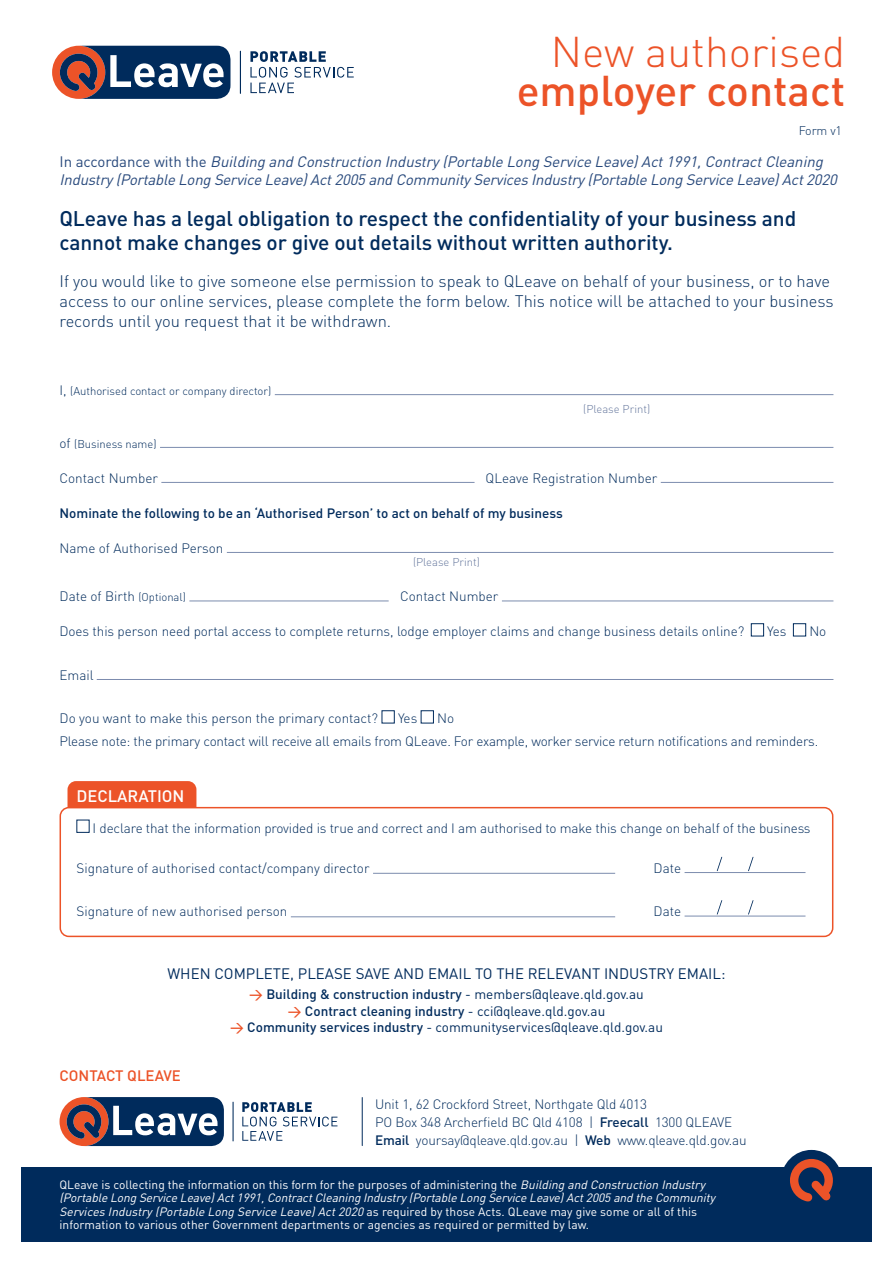
<style>
.page{position:relative;width:893px;height:1263px;background:#fff}
.page>*{position:absolute;margin:0;border:0;box-sizing:border-box;transform-origin:0 0}
.t1{font:500 42.45px "DIN";color:#ec5328}
.t2{font:300 42.45px "DIN";color:#ec5328}
.t3{font:500 21px/24px "DIN";letter-spacing:-.005em;color:#002b5c}
.t4{font:300 16.5px/20.2px "DIN";color:#002b5c}
.t5{font:500 16.5px "DIN";color:#fff}
.t6{font:italic 15px/18.8px "DIN";color:#28497c}
.t7{font:15px "DIN";color:#002b5c}
.t8{font:500 15px "DIN";color:#ec5328}
.t9{font:300 13.5px/18px "DIN";letter-spacing:-.01em;color:#002b5c}
.t10{font:13.5px/16.5px "DIN";color:#002b5c;text-align:center}
.t11{font:500 13.5px "DIN";color:#002b5c}
.t12{font:300 12.3px "DIN";letter-spacing:-.01em;color:#002b5c}
.t13{font:12px/13.5px "DIN";color:#fff}
.t14{font:300 11.25px "DIN";color:#002b5c}
.t15{font:300 11.25px "DIN";color:#65779d}
.s1{font-style:normal}
.s2{font-size:13.5px}
.s3{font-size:11.25px}
.s4{font-weight:500;color:#ec5328}
.s5{font-weight:500}
.s6{font-style:italic}
</style>
<div class="page">
<div style="left:0;top:1167px;width:893px;height:96px;background:#002b5c"></div>
<div style="left:781px;top:1150px;width:61px;height:60px;background:#002b5c;border-radius:50%"></div>
<svg style="left:786px;top:1155px;width:52px;height:47px"></svg>
<svg style="left:242px;top:1102px;width:95px;height:39px"></svg>
<hr style="left:233px;top:1102px;width:1px;height:39px;background:#002b5c">
<svg style="left:60px;top:1097px;width:164px;height:49px"></svg>
<hr style="left:362px;top:1097px;width:1px;height:48px;background:#002b5c">
<svg style="left:250px;top:51px;width:104px;height:42px"></svg>
<hr style="left:240px;top:51px;width:1px;height:43px;background:#002b5c">
<svg style="left:52px;top:46px;width:178px;height:53px"></svg>
<div style="left:68px;top:781px;width:128px;height:44px;background:#ec5328;border-radius:9px"></div>
<div style="left:60px;top:808px;width:773px;height:128px;background:#fff;border-radius:9px"></div>
<div style="left:60px;top:807px;width:773px;height:130px;border:2px solid #ec5328;border-radius:9px"></div>
<hr style="left:275px;top:394px;width:558px;height:1px;background:#7c8cae">
<hr style="left:160px;top:447px;width:673px;height:1px;background:#7c8cae">
<hr style="left:161px;top:482px;width:314px;height:1px;background:#7c8cae">
<hr style="left:661px;top:482px;width:172px;height:1px;background:#7c8cae">
<hr style="left:227px;top:552px;width:606px;height:1px;background:#7c8cae">
<hr style="left:189px;top:601px;width:200px;height:1px;background:#7c8cae">
<hr style="left:502px;top:601px;width:331px;height:1px;background:#7c8cae">
<div style="left:751px;top:623px;width:13px;height:13px;border:1px solid #002b5c"></div>
<div style="left:793px;top:623px;width:13px;height:13px;border:1px solid #002b5c"></div>
<hr style="left:97px;top:679px;width:736px;height:1px;background:#7c8cae">
<div style="left:382px;top:710px;width:13px;height:13px;border:1px solid #002b5c"></div>
<div style="left:421px;top:710px;width:13px;height:13px;border:1px solid #002b5c"></div>
<div style="left:77px;top:820px;width:12px;height:13px;border:1px solid #002b5c"></div>
<hr style="left:373px;top:873px;width:242px;height:1px;background:#7c8cae">
<hr style="left:685px;top:872px;width:120px;height:1px;background:#7c8cae">
<hr style="left:291px;top:916px;width:324px;height:1px;background:#7c8cae">
<hr style="left:685px;top:916px;width:120px;height:1px;background:#7c8cae">
<svg style="left:717px;top:857px;width:5px;height:14px"></svg>
<svg style="left:748px;top:857px;width:5px;height:14px"></svg>
<svg style="left:717px;top:900px;width:5px;height:14px"></svg>
<svg style="left:748px;top:900px;width:5px;height:14px"></svg>
<div style="left:0;top:0;width:893px;height:1263px;border:21px solid #fff"></div>
<h1 class="t2" style="left:551px;top:25px;width:296px">New authorised</h1>
<h1 class="t1" style="left:517px;top:63px;width:330px">employer contact</h1>
<p class="t12" style="left:799px;top:123px;width:45px">Form v1</p>
<p class="t6" style="left:60px;top:152px;width:783px"><span class="s1">I n a c c o rd a n c e w i t h t h e</span> Building and Construction Industry(Portable Long Service Leave)Act1991,ContractCleaning<br>Industry(Portable Long Service Leave)Act2005 and CommunityServicesIndustry(Portable Long Service Leave)Act2020</p>
<h2 class="t3" style="left:60px;top:205px;width:738px">QLeave has a legal obligation to respect the confidentiality of your business and cannot make changes or give out details without written authority.</h2>
<p class="t4" style="left:60px;top:271px;width:775px">If you would like to give someone else permission to speak to QLeave on behalf of your business, or to have access to our online services, please complete the form below. This notice will be attached to your business records until you request that it be withdrawn.</p>
<p class="t14" style="left:60px;top:384px;width:213px"><span class="s2">I,</span> (Authorised contact or company director)</p>
<p class="t15" style="left:583px;top:402px;width:68px">(Please Print)</p>
<p class="t14" style="left:60px;top:437px;width:99px"><span class="s2">of</span> (Business name)</p>
<p class="t9" style="left:60px;top:469px;width:100px">Contact Number</p>
<p class="t9" style="left:486px;top:469px;width:173px">QLeave Registration Number</p>
<p class="t11" style="left:60px;top:504px;width:505px">Nominate the following to be an ‘Authorised Person’ to act on behalf of my business</p>
<p class="t9" style="left:60px;top:539px;width:165px">Name of Authorised Person</p>
<p class="t15" style="left:413px;top:555px;width:68px">(Please Print)</p>
<p class="t9" style="left:60px;top:587px;width:128px">Date of Birth <span class="s3">(Optional)</span></p>
<p class="t9" style="left:400px;top:587px;width:100px">Contact Number</p>
<p class="t9" style="left:60px;top:622px;width:686px">Does this person need portal access to complete returns, lodge employer claims and change business details online?</p>
<p class="t9" style="left:767px;top:622px;width:21px">Yes</p>
<p class="t9" style="left:809px;top:622px;width:19px">No</p>
<p class="t9" style="left:60px;top:666px;width:36px">Email</p>
<p class="t9" style="left:60px;top:709px;width:320px">Do you want to make this person the primary contact?</p>
<p class="t9" style="left:398px;top:709px;width:21px">Yes</p>
<p class="t9" style="left:60px;top:707px;width:760px;line-height:22.2px;text-indent:378px">No<br>Please note: the primary contact will receive all emails from QLeave. For example, worker service return notifications and reminders.</p>
<p class="t5" style="left:77px;top:785px;width:109px">DECLARATION</p>
<p class="t9" style="left:93px;top:819px;width:719px">I declare that the information provided is true and correct and I am authorised to make this change on behalf of the business</p>
<p class="t9" style="left:77px;top:859px;width:295px">Signature of authorised contact/company director</p>
<p class="t9" style="left:654px;top:859px;width:29px">Date</p>
<p class="t9" style="left:77px;top:902px;width:212px">Signature of new authorised person</p>
<p class="t9" style="left:654px;top:902px;width:29px">Date</p>
<p class="t7" style="left:167px;top:964px;width:560px">WHEN COMPLETE, PLEASE SAVE AND EMAIL TO THE RELEVANT INDUSTRY EMAIL:</p>
<p class="t10" style="left:230px;top:986px;width:434px"><span class="s4">&gt;</span> <span class="s5">Building &amp; construction industry</span> - members@qleave.qld.gov.au<br><span class="s4">&gt;</span> <span class="s5">Contract cleaning industry</span> - cci@qleave.qld.gov.au<br><span class="s4">&gt;</span> <span class="s5">Community services industry</span> - communityservices@qleave.qld.gov.au</p>
<p class="t8" style="left:60px;top:1066px;width:123px">CONTACT QLEAVE</p>
<p class="t9" style="left:375px;top:1095px;width:373px">Unit 1, 62 Crockford Street, Northgate Qld 4013<br>PO Box 348 Archerfield BC Qld 4108 | <span class="s5">Freecall</span> 1300 QLEAVE<br><span class="s5">Email</span> yoursay@qleave.qld.gov.au | <span class="s5">Web</span> www.qleave.qld.gov.au</p>
<p class="t13" style="left:60px;top:1178px;width:660px">QLeave is collecting the information on this form for the purposes of administering the <span class="s6">Building and Construction Industry (Portable Long Service Leave)Act1991,ContractCleaning Industry(Portable Long Service Leave)Act2005 and the Community Services Industry (Portable Long Service Leave)Act2020</span> a s re q u i re d by t h o s e Ac t s . Q L e a ve m a y g i ve s o m e o r a l l o f t h i s information to various other Government departments or agencies as required or permitted by law.</p>
</div>
